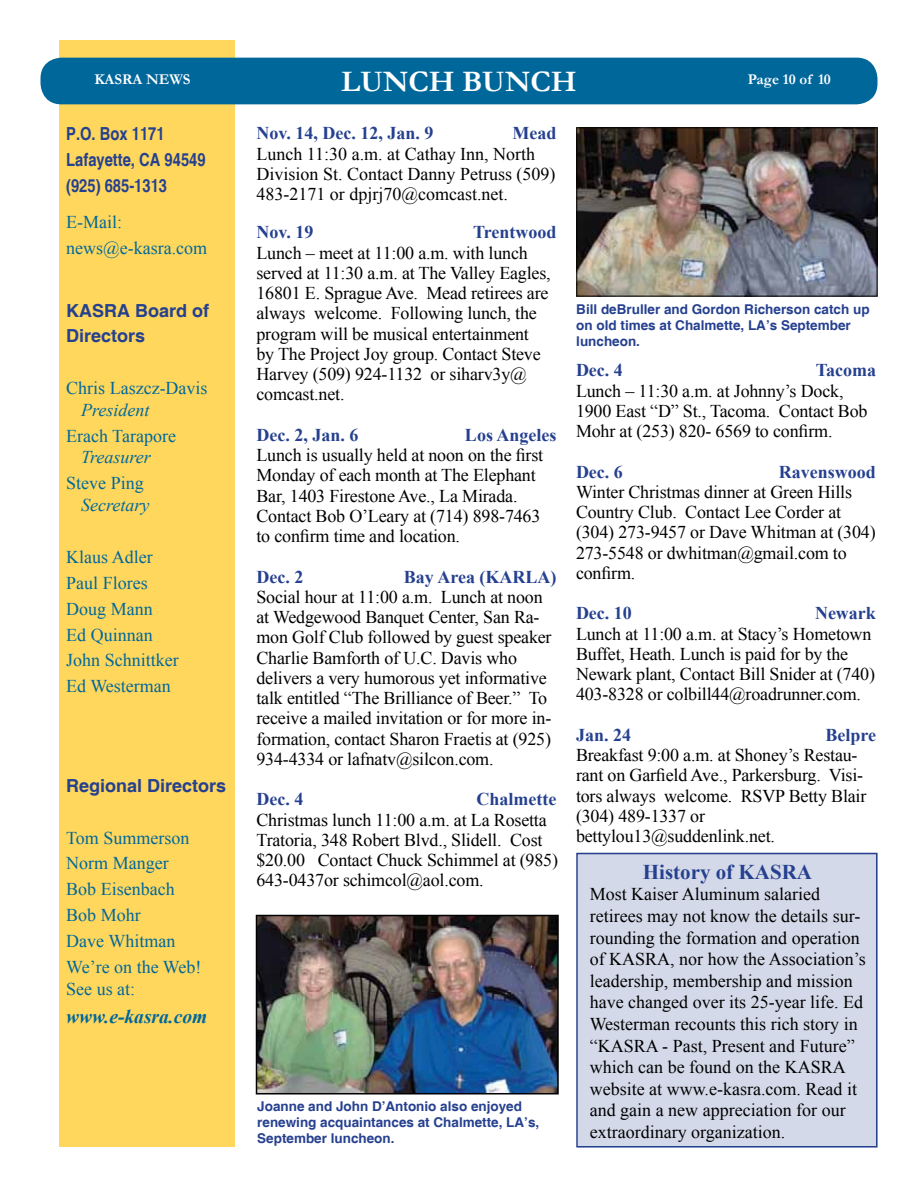
<style>
.page{position:relative;width:918px;height:1188px;background:#fff}
.page>*{position:absolute;margin:0;border:0;box-sizing:border-box;transform-origin:0 0}
.t1{font:700 30px "Garamond";color:#fff}
.t2{font:700 21px "Times New Roman";color:#25408f}
.t3{font:italic 700 19.5px "Times New Roman";color:#00679b}
.t4{font:18px/20.2px "Times New Roman";letter-spacing:-.01em;color:#000}
.t5{font:18px/26px "Times New Roman";color:#00679b}
.t6{font:700 18px "Times New Roman";color:#25408f}
.t7{font:700 condensed 18px/26px "Helvetica";color:#25408f}
.t8{font:700 18px/26px "Helvetica";color:#25408f}
.t9{font:italic 18px "Times New Roman";color:#00679b}
.t10{font:700 15px "Garamond";color:#fff}
.t11{font:700 13.5px/16.2px "Helvetica";color:#25408f}
</style>
<div class="page">
<div style="left:59px;top:40px;width:175px;height:1108px;background:#ffd75c"></div>
<div style="left:40px;top:58px;width:838px;height:46px;background:#00679b;border-radius:21px"></div>
<img style="left:578px;top:129px;width:298px;height:166px">
<div style="left:576px;top:127px;width:302px;height:170px;border:1px solid #000"></div>
<img style="left:259px;top:918px;width:297px;height:173px">
<div style="left:256px;top:915px;width:303px;height:179px;border:2px solid #000"></div>
<div style="left:578px;top:853px;width:300px;height:295px;background:#d4d9e9"></div>
<div style="left:576px;top:853px;width:302px;height:295px;border:2px solid #25408f"></div>
<p class="t10" style="left:94px;top:69px;width:98px">KASRA NEWS</p>
<h1 class="t1" style="left:341px;top:61px;width:237px">LUNCH BUNCH</h1>
<p class="t10" style="left:748px;top:69px;width:85px">Page 10 of 10</p>
<p class="t7" style="left:66px;top:121px;width:141px">P.O. Box 1171<br>Lafayette, CA 94549 (925) 685-1313</p>
<p class="t5" style="left:66px;top:209px;width:143px">E-Mail: news@e-kasra.com</p>
<p class="t6" style="left:256px;top:121px;width:178px">Nov. 14, Dec. 12, Jan. 9</p>
<p class="t6" style="left:513px;top:121px;width:45px">Mead</p>
<p class="t4" style="left:256px;top:143px;width:300px">Lunch 11:30 a.m. at Cathay Inn, North<br>Division St. Contact Danny Petruss (509)<br>483-2171 or dpjrj70@comcast.net.</p>
<p class="t6" style="left:256px;top:220px;width:59px">Nov. 19</p>
<p class="t6" style="left:473px;top:220px;width:85px">Trentwood</p>
<p class="t4" style="left:256px;top:242px;width:296px">Lunch – meet at 11:00 a.m. with lunch served at 11:30 a.m. at The Valley Eagles, 16801 E. Sprague Ave. Mead retirees are always welcome. Following lunch, the program will be musical entertainment by The Project Joy group. Contact Steve Harvey (509) 924-1132 or siharv3y@ comcast.net.</p>
<p class="t6" style="left:256px;top:423px;width:103px">Dec. 2, Jan. 6</p>
<p class="t6" style="left:465px;top:423px;width:93px">Los Angeles</p>
<p class="t4" style="left:256px;top:445px;width:288px">Lunch is usually held at noon on the first Monday of each month at The Elephant Bar, 1403 Firestone Ave., La Mirada.<br>Contact Bob O’Leary at (714) 898-7463 to confirm time and location.</p>
<p class="t6" style="left:256px;top:564px;width:48px">Dec. 2</p>
<p class="t6" style="left:404px;top:564px;width:154px">Bay Area (KARLA)</p>
<p class="t4" style="left:256px;top:587px;width:297px">Social hour at 11:00 a.m. Lunch at noon at Wedgewood Banquet Center, San Ra&shy;mon Golf Club followed by guest speaker Charlie Bamforth of U.C. Davis who delivers a very humorous yet informative talk entitled “The Brilliance of Beer.” To receive a mailed invitation or for more in&shy;formation, contact Sharon Fraetis at (925)<br>934-4334 or lafnatv@silcon.com.</p>
<p class="t6" style="left:256px;top:787px;width:48px">Dec. 4</p>
<p class="t6" style="left:477px;top:787px;width:81px">Chalmette</p>
<p class="t4" style="left:256px;top:809px;width:303px">Christmas lunch 11:00 a.m. at La Rosetta Tratoria, 348 Robert Blvd., Slidell. Cost $20.00 Contact Chuck Schimmel at (985)<br>643-0437or schimcol@aol.com.</p>
<p class="t8" style="left:66px;top:298px;width:144px">KASRA Board of<br>Directors</p>
<p class="t5" style="left:66px;top:375px;width:143px">Chris Laszcz-Davis</p>
<p class="t9" style="left:81px;top:397px;width:70px">President</p>
<p class="t5" style="left:66px;top:423px;width:111px">Erach Tarapore</p>
<p class="t9" style="left:81px;top:445px;width:71px">Treasurer</p>
<p class="t5" style="left:66px;top:470px;width:79px">Steve Ping</p>
<p class="t9" style="left:81px;top:493px;width:70px">Secretary</p>
<p class="t5" style="left:66px;top:544px;width:114px">Klaus Adler<br>Paul Flores<br>Doug Mann<br>Ed Quinnan<br>John Schnittker<br>Ed Westerman</p>
<p class="t11" style="left:576px;top:301px;width:295px">Bill deBruller and Gordon Richerson catch up on old times at Chalmette, LA’s September luncheon.</p>
<p class="t6" style="left:576px;top:358px;width:48px">Dec. 4</p>
<p class="t6" style="left:816px;top:358px;width:62px">Tacoma</p>
<p class="t4" style="left:576px;top:380px;width:293px">Lunch – 11:30 a.m. at Johnny’s Dock,<br>1900 East “D” St., Tacoma. Contact Bob<br>Mohr at (253) 820- 6569 to confirm.</p>
<p class="t6" style="left:576px;top:459px;width:48px">Dec. 6</p>
<p class="t6" style="left:779px;top:459px;width:99px">Ravenswood</p>
<p class="t4" style="left:576px;top:482px;width:301px">Winter Christmas dinner at Green Hills<br>Country Club. Contact Lee Corder at (304) 273-9457 or Dave Whitman at (304)<br>273-5548 or dwhitman@gmail.com to confirm.</p>
<p class="t6" style="left:576px;top:601px;width:57px">Dec. 10</p>
<p class="t6" style="left:815px;top:601px;width:62px">Newark</p>
<p class="t4" style="left:576px;top:623px;width:301px">Lunch at 11:00 a.m. at Stacy’s Hometown Buffet, Heath. Lunch is paid for by the Newark plant, Contact Bill Snider at (740)<br>403-8328 or colbill44@roadrunner.com.</p>
<p class="t6" style="left:576px;top:723px;width:57px">Jan. 24</p>
<p class="t6" style="left:825px;top:723px;width:52px">Belpre</p>
<p class="t4" style="left:576px;top:745px;width:292px">Breakfast 9:00 a.m. at Shoney’s Restau&shy;rant on Garfield Ave., Parkersburg. Visi&shy;tors always welcome. RSVP Betty Blair (304) 489-1337 or bettylou13@suddenlink.net.</p>
<p class="t2" style="left:643px;top:857px;width:171px">History of KASRA</p>
<p class="t4" style="left:590px;top:883px;width:277px;line-height:21.6px">Most Kaiser Aluminum salaried retirees may not know the details sur&shy;rounding the formation and operation of KASRA, nor how the Association’s leadership, membership and mission have changed over its 25-year life. Ed Westerman recounts this rich story in “KASRA - Past, Present and Future” which can be found on the KASRA website at www.e-kasra.com. Read it and gain a new appreciation for our extraordinary organization.</p>
<p class="t8" style="left:66px;top:773px;width:162px">Regional Directors</p>
<p class="t5" style="left:66px;top:824px;width:137px">Tom Summerson<br>Norm Manger<br>Bob Eisenbach<br>Bob Mohr<br>Dave Whitman<br>We’re on the Web!</p>
<p class="t5" style="left:66px;top:976px;width:70px">See us at:</p>
<p class="t3" style="left:66px;top:1002px;width:143px">www.e-kasra.com</p>
<p class="t11" style="left:257px;top:1098px;width:284px">Joanne and John D’Antonio also enjoyed renewing acquaintances at Chalmette, LA’s,<br>September luncheon.</p>
</div>
